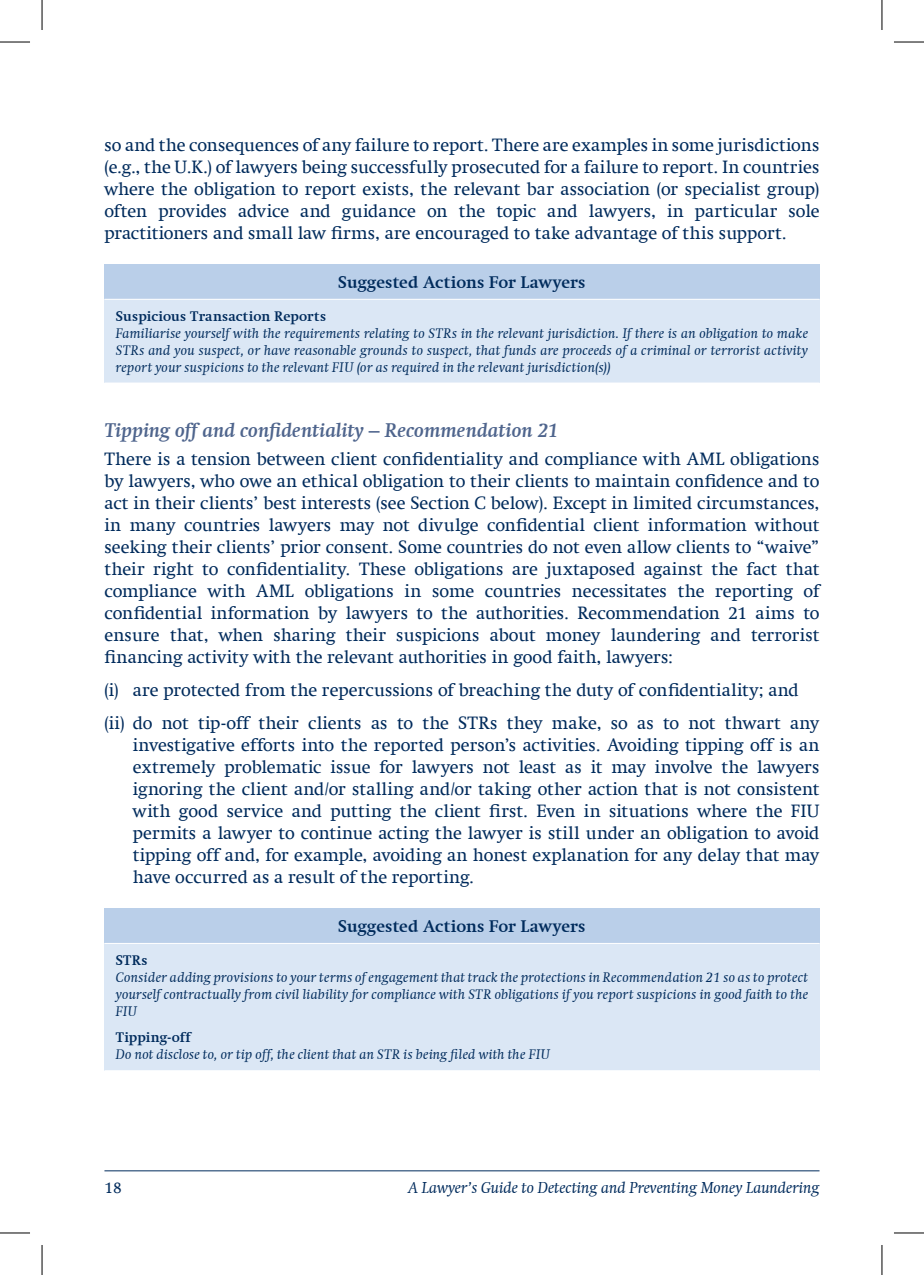
<style>
.page{position:relative;width:924px;height:1275px;background:#fff}
.page>*{position:absolute;margin:0;border:0;box-sizing:border-box;transform-origin:0 0}
.t1{font:italic 700 20px "Swift Com";letter-spacing:-.005em;color:#4f658d}
.t2{font:18px/22px "Swift Com";color:#002b5c;text-align:justify}
.t3{font:700 17px "Swift Com";letter-spacing:.005em;color:#002b5c}
.t4{font:italic 16px "Swift Com";letter-spacing:-.005em;color:#002b5c}
.t5{font:16px "Swift Com";color:#002b5c}
.t6{font:italic 14px/17px "Swift Com";letter-spacing:.015em;color:#002b5c;text-align:justify}
.t7{font:700 14px "Swift Com";letter-spacing:.01em;color:#002b5c}
</style>
<div class="page">
<hr style="left:104px;top:1170px;width:715px;height:1px;background:#002b5c">
<div style="left:104px;top:264px;width:715px;height:35px;background:#bacfe9"></div>
<div style="left:104px;top:299px;width:715px;height:84px;background:#dbe7f5"></div>
<hr style="left:104px;top:299px;width:715px;height:1px;background:#fff">
<div style="left:104px;top:908px;width:715px;height:35px;background:#bacfe9"></div>
<div style="left:104px;top:943px;width:715px;height:127px;background:#dbe7f5"></div>
<hr style="left:104px;top:943px;width:715px;height:1px;background:#fff">
<hr style="left:0;top:42px;width:30px;height:1px;background:#000">
<hr style="left:893px;top:42px;width:30px;height:1px;background:#000">
<hr style="left:0;top:1232px;width:30px;height:1px;background:#000">
<hr style="left:893px;top:1232px;width:30px;height:1px;background:#000">
<hr style="left:42px;top:0;width:1px;height:30px;background:#000">
<hr style="left:42px;top:1245px;width:1px;height:30px;background:#000">
<hr style="left:881px;top:0;width:1px;height:30px;background:#000">
<hr style="left:881px;top:1245px;width:1px;height:30px;background:#000">
<p class="t2" style="left:104px;top:134px;width:716px">so and the consequences of any failure to report. There are examples in some jurisdictions (e.g., the U.K.) of lawyers being successfully prosecuted for a failure to report. In countries where the obligation to report exists, the relevant bar association (or specialist group) often provides advice and guidance on the topic and lawyers, in particular sole practitioners and small law firms, are encouraged to take advantage of this support.</p>
<p class="t3" style="left:338px;top:272px;width:249px">Suggested Actions For Lawyers</p>
<p class="t7" style="left:116px;top:308px;width:212px">Suspicious Transaction Reports</p>
<p class="t6" style="left:116px;top:324px;width:693px">Familiarise yourself with the requirements relating to STRs in the relevant jurisdiction. If there is an obligation to make STRs and you suspect, or have reasonable grounds to suspect, that funds are proceeds of a criminal or terrorist activity report your suspicions to the relevant FIU (or as required in the relevant jurisdiction(s))</p>
<p class="t1" style="left:104px;top:418px;width:455px">Tipping off and confidentiality – Recommendation 21</p>
<p class="t2" style="left:104px;top:447px;width:716px">There is a tension between client confidentiality and compliance with AML obligations by lawyers, who owe an ethical obligation to their clients to maintain confidence and to act in their clients’ best interests (see Section C below). Except in limited circumstances, in many countries lawyers may not divulge confidential client information without seeking their clients’ prior consent. Some countries do not even allow clients to “waive” their right to confidentiality. These obligations are juxtaposed against the fact that compliance with AML obligations in some countries necessitates the reporting of confidential information by lawyers to the authorities. Recommendation 21 aims to ensure that, when sharing their suspicions about money laundering and terrorist financing activity with the relevant authorities in good faith, lawyers:</p>
<p class="t2" style="left:104px;top:673px;width:716px;line-height:33.4px">(i) are protected from the repercussions of breaching the duty of confidentiality; and (ii) do not tip-off their clients as to the STRs they make, so as to not thwart any</p>
<p class="t2" style="left:133px;top:734px;width:688px">investigative efforts into the reported person’s activities. Avoiding tipping off is an extremely problematic issue for lawyers not least as it may involve the lawyers ignoring the client and/or stalling and/or taking other action that is not consistent with good service and putting the client first. Even in situations where the FIU permits a lawyer to continue acting the lawyer is still under an obligation to avoid tipping off and, for example, avoiding an honest explanation for any delay that may have occurred as a result of the reporting.</p>
<p class="t3" style="left:338px;top:916px;width:249px">Suggested Actions For Lawyers</p>
<p class="t7" style="left:116px;top:951px;width:33px">STRs</p>
<p class="t6" style="left:116px;top:968px;width:693px">Consider adding provisions to your terms of engagement that track the protections in Recommendation 21 so as to protect yourself contractually from civil liability for compliance with STR obligations if you report suspicions in good faith to the FIU</p>
<p class="t7" style="left:116px;top:1029px;width:77px">Tipping-off</p>
<p class="t6" style="left:116px;top:1046px;width:435px">Do not disclose to, or tip off, the client that an STR is being filed with the FIU</p>
<p class="t5" style="left:104px;top:1178px;width:19px">18</p>
<p class="t4" style="left:408px;top:1178px;width:413px">A Lawyer’s Guide to Detecting and Preventing Money Laundering</p>
</div>
